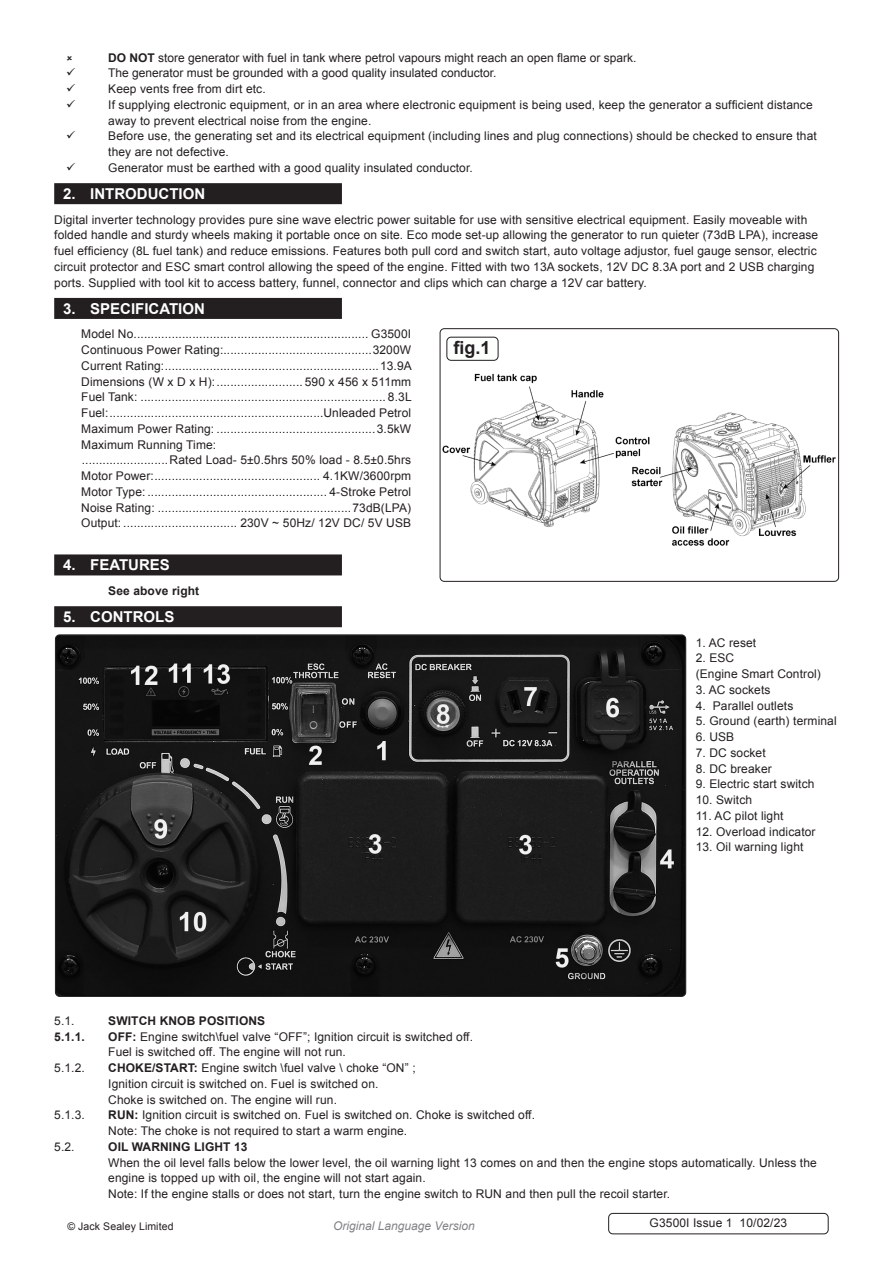
<style>
.page{position:relative;width:893px;height:1263px;background:#fff}
.page>*{position:absolute;margin:0;border:0;box-sizing:border-box;transform-origin:0 0}
.t1{font:700 18px "Arial";color:#231f20}
.t2{font:700 15px "Arial";color:#fff}
.Body{font:12px/15.8px "Arial";letter-spacing:.01em;color:#231f20}
.Specifications__Tabb{font:12px "Arial";letter-spacing:.01em;color:#231f20}
.Body-2{font:700 12px "Arial";letter-spacing:.01em;color:#231f20}
.t3{font:italic 12px "Arial";color:#808285}
.Body__Footer{font:12px "Arial";letter-spacing:.01em;color:#231f20}
.Body__Justified__7pt{font:10.5px "Arial";letter-spacing:.01em;color:#231f20}
.s1{font-weight:700}
</style>
<div class="page">
<div style="left:54px;top:183px;width:288px;height:21px;background:#231f20"></div>
<div style="left:54px;top:298px;width:288px;height:21px;background:#231f20"></div>
<div style="left:54px;top:554px;width:288px;height:21px;background:#231f20"></div>
<div style="left:54px;top:606px;width:288px;height:21px;background:#231f20"></div>
<img style="left:57px;top:636px;width:627px;height:359px">
<img style="left:442px;top:359px;width:394px;height:187px">
<div style="left:440px;top:328px;width:399px;height:254px;border:1px solid #231f20;border-radius:4px"></div>
<div style="left:446px;top:337px;width:52px;height:24px;border:1px solid #231f20;border-radius:4px"></div>
<div style="left:608px;top:1213px;width:220px;height:21px;border:1px solid #231f20;border-radius:4px"></div>
<p class="Body" style="left:108px;top:50px;width:530px"><span class="s1">DO NOT</span> store generator with fuel in tank where petrol vapours might reach an open flame or spark.</p>
<p class="Body" style="left:108px;top:65px;width:390px">The generator must be grounded with a good quality insulated conductor.</p>
<p class="Body" style="left:108px;top:81px;width:159px">Keep vents free from dirt etc.</p>
<p class="Body" style="left:108px;top:97px;width:706px">If supplying electronic equipment, or in an area where electronic equipment is being used, keep the generator a sufficient distance away to prevent electrical noise from the engine.</p>
<p class="Body" style="left:108px;top:128px;width:710px">Before use, the generating set and its electrical equipment (including lines and plug connections) should be checked to ensure that they are not defective.</p>
<p class="Body" style="left:108px;top:160px;width:366px">Generator must be earthed with a good quality insulated conductor.</p>
<p class="t2" style="left:63px;top:184px;width:143px">2. INTRODUCTION</p>
<p class="Body" style="left:54px;top:212px;width:766px">Digital inverter technology provides pure sine wave electric power suitable for use with sensitive electrical equipment. Easily moveable with folded handle and sturdy wheels making it portable once on site. Eco mode set-up allowing the generator to run quieter (73dB LPA), increase fuel efficiency (8L fuel tank) and reduce emissions. Features both pull cord and switch start, auto voltage adjustor, fuel gauge sensor, electric circuit protector and ESC smart control allowing the speed of the engine. Fitted with two 13A sockets, 12V DC 8.3A port and 2 USB charging ports. Supplied with tool kit to access battery, funnel, connector and clips which can charge a 12V car battery.</p>
<p class="t2" style="left:63px;top:298px;width:143px">3. SPECIFICATION</p>
<p class="Specifications__Tabb" style="left:81px;top:326px;width:331px">Model No.................................................................... G3500I</p>
<p class="Specifications__Tabb" style="left:81px;top:342px;width:331px">Continuous Power Rating:...........................................3200W</p>
<p class="Specifications__Tabb" style="left:81px;top:358px;width:332px">Current Rating:..............................................................13.9A</p>
<p class="Specifications__Tabb" style="left:81px;top:374px;width:331px">Dimensions (W x D x H):......................... 590 x 456 x 511mm</p>
<p class="Specifications__Tabb" style="left:81px;top:389px;width:332px">Fuel Tank: ....................................................................... 8.3L</p>
<p class="Specifications__Tabb" style="left:81px;top:405px;width:331px">Fuel:..............................................................Unleaded Petrol</p>
<p class="Specifications__Tabb" style="left:81px;top:421px;width:332px">Maximum Power Rating: ..............................................3.5kW</p>
<p class="Specifications__Tabb" style="left:81px;top:437px;width:137px">Maximum Running Time:</p>
<p class="Specifications__Tabb" style="left:82px;top:452px;width:331px">.........................Rated Load- 5±0.5hrs 50% load - 8.5±0.5hrs</p>
<p class="Specifications__Tabb" style="left:81px;top:468px;width:331px">Motor Power:................................................ 4.1KW/3600rpm</p>
<p class="Specifications__Tabb" style="left:81px;top:484px;width:331px">Motor Type: .................................................... 4-Stroke Petrol</p>
<p class="Specifications__Tabb" style="left:81px;top:500px;width:331px">Noise Rating: ........................................................73dB(LPA)</p>
<p class="Specifications__Tabb" style="left:81px;top:515px;width:331px">Output: ................................. 230V ~ 50Hz/ 12V DC/ 5V USB</p>
<p class="t2" style="left:63px;top:555px;width:108px">4. FEATURES</p>
<p class="Body-2" style="left:108px;top:583px;width:93px">See above right</p>
<p class="t2" style="left:63px;top:607px;width:113px">5. CONTROLS</p>
<p class="t1" style="left:453px;top:335px;width:39px">fig.1</p>
<p class="Body" style="left:696px;top:635px;width:62px">1. AC reset</p>
<p class="Body" style="left:696px;top:650px;width:40px">2. ESC</p>
<p class="Body" style="left:696px;top:666px;width:127px">(Engine Smart Control)</p>
<p class="Body" style="left:696px;top:682px;width:76px">3. AC sockets</p>
<p class="Body" style="left:696px;top:698px;width:99px">4. Parallel outlets</p>
<p class="Body" style="left:696px;top:713px;width:143px">5. Ground (earth) terminal</p>
<p class="Body" style="left:696px;top:729px;width:40px">6. USB</p>
<p class="Body" style="left:696px;top:745px;width:72px">7. DC socket</p>
<p class="Body" style="left:696px;top:761px;width:78px">8. DC breaker</p>
<p class="Body" style="left:696px;top:776px;width:120px">9. Electric start switch</p>
<p class="Body" style="left:696px;top:792px;width:58px">10. Switch</p>
<p class="Body" style="left:696px;top:808px;width:89px">11. AC pilot light</p>
<p class="Body" style="left:696px;top:824px;width:121px">12. Overload indicator</p>
<p class="Body" style="left:696px;top:839px;width:109px">13. Oil warning light</p>
<p class="Body" style="left:54px;top:1013px;width:22px">5.1.</p>
<p class="Body-2" style="left:108px;top:1013px;width:159px">SWITCH KNOB POSITIONS</p>
<p class="Body-2" style="left:54px;top:1028px;width:32px">5.1.1.</p>
<p class="Body" style="left:108px;top:1028px;width:366px"><span class="s1">OFF:</span> Engine switch\fuel valve “OFF”; Ignition circuit is switched off.</p>
<p class="Body" style="left:108px;top:1044px;width:239px">Fuel is switched off. The engine will not run.</p>
<p class="Body" style="left:54px;top:1060px;width:32px">5.1.2.</p>
<p class="Body" style="left:108px;top:1060px;width:309px"><span class="s1">CHOKE/START:</span> Engine switch \fuel valve \ choke “ON” ;</p>
<p class="Body" style="left:108px;top:1076px;width:272px">Ignition circuit is switched on. Fuel is switched on.</p>
<p class="Body" style="left:108px;top:1091px;width:230px">Choke is switched on. The engine will run.</p>
<p class="Body" style="left:54px;top:1107px;width:32px">5.1.3.</p>
<p class="Body" style="left:108px;top:1107px;width:428px"><span class="s1">RUN:</span> Ignition circuit is switched on. Fuel is switched on. Choke is switched off.</p>
<p class="Body" style="left:108px;top:1123px;width:301px">Note: The choke is not required to start a warm engine.</p>
<p class="Body" style="left:54px;top:1139px;width:22px">5.2.</p>
<p class="Body-2" style="left:108px;top:1139px;width:141px">OIL WARNING LIGHT 13</p>
<p class="Body" style="left:108px;top:1154px;width:710px">When the oil level falls below the lower level, the oil warning light 13 comes on and then the engine stops automatically. Unless the engine is topped up with oil, the engine will not start again.</p>
<p class="Body" style="left:108px;top:1186px;width:563px">Note: If the engine stalls or does not start, turn the engine switch to RUN and then pull the recoil starter.</p>
<p class="Body__Justified__7pt" style="left:67px;top:1219px;width:108px">© Jack Sealey Limited</p>
<p class="t3" style="left:333px;top:1218px;width:143px">Original Language Version</p>
<p class="Body__Footer" style="left:650px;top:1215px;width:139px">G3500I Issue 1 10/02/23</p>
</div>
